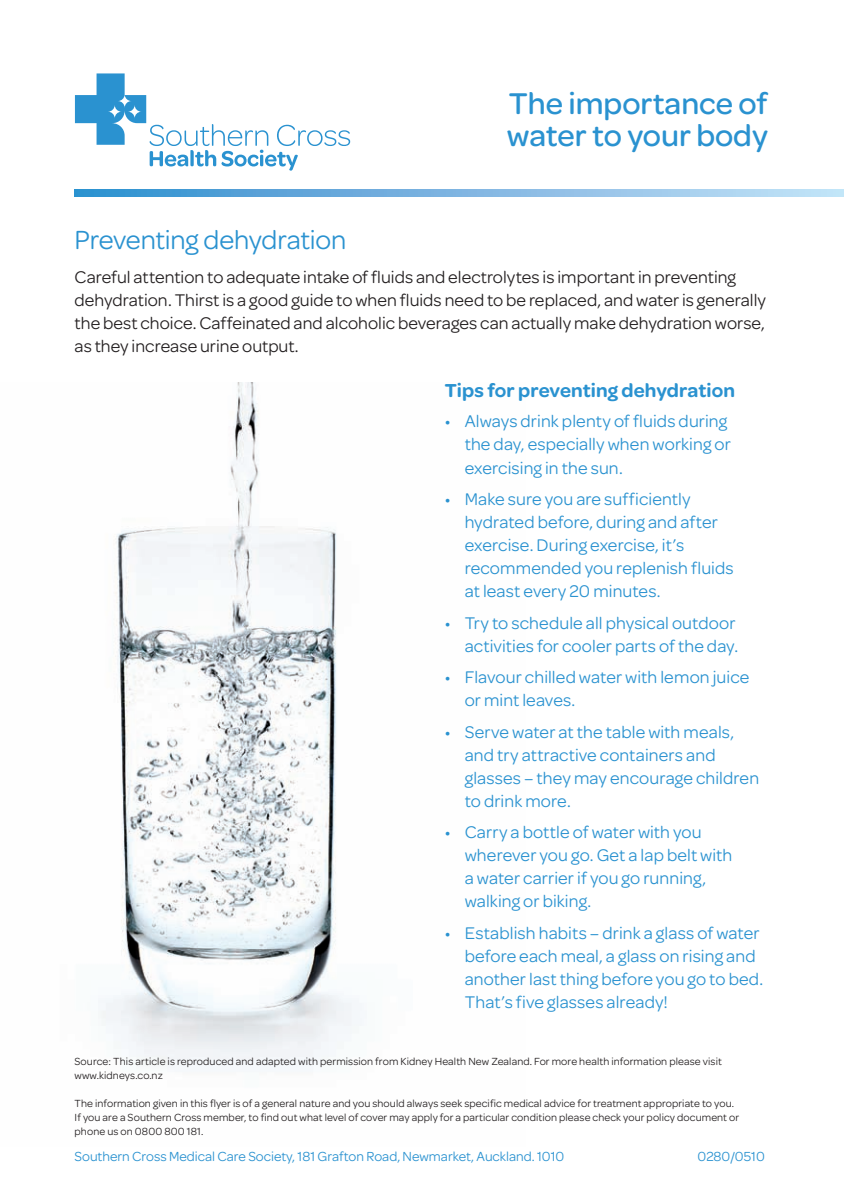
<style>
.page{position:relative;width:844px;height:1196px;background:#fff}
.page>*{position:absolute;margin:0;border:0;box-sizing:border-box;transform-origin:0 0}
.t1{font:500 32px/32px "Omnes";color:#2a92d0}
.t2{font:28px "Omnes";letter-spacing:-.01em;color:#2a92d0}
.t3{font:600 20px "Omnes";letter-spacing:.005em;color:#2a92d0}
.t4{font:18px/23px "Omnes";letter-spacing:.005em;color:#2a92d0}
.t5{font:18px/23px "Omnes";letter-spacing:.005em;color:#231f20}
.t6{font:14px "Omnes";color:#2a92d0}
.t7{font:11px/14px "Omnes";letter-spacing:.01em;color:#231f20}
</style>
<div class="page">
<svg style="left:75px;top:73px;width:275px;height:98px"></svg>
<svg style="left:75px;top:189px;width:769px;height:7px;background:#7cb7e2"></svg>
<img style="left:98px;top:382px;width:264px;height:686px">
<h1 class="t1" style="left:507px;top:87px;width:263px">The importance of water to your body</h1>
<h2 class="t2" style="left:75px;top:224px;width:273px">Preventing dehydration</h2>
<p class="t5" style="left:75px;top:266px;width:693px">Careful attention to adequate intake of fluids and electrolytes is important in preventing dehydration. Thirst is a good guide to when fluids need to be replaced, and water is generally the best choice. Caffeinated and alcoholic beverages can actually make dehydration worse, as they increase urine output.</p>
<p class="t3" style="left:445px;top:379px;width:292px">Tips for preventing dehydration</p>
<p class="t4" style="left:465px;top:410px;width:268px;text-indent:-20px">• Always drink plenty of fluids during the day, especially when working or exercising in the sun.</p>
<p class="t4" style="left:465px;top:487px;width:270px;text-indent:-20px">• Make sure you are sufficiently hydrated before, during and after exercise. During exercise, it’s recommended you replenish fluids at least every 20 minutes.</p>
<p class="t4" style="left:445px;top:611px;width:295px;text-align:right">• Try to schedule all physical outdoor activities for cooler parts of the day.</p>
<p class="t4" style="left:465px;top:665px;width:286px;text-indent:-20px">• Flavour chilled water with lemon juice or mint leaves.</p>
<p class="t4" style="left:465px;top:720px;width:296px;text-indent:-20px">• Serve water at the table with meals, and try attractive containers and glasses – they may encourage children to drink more.</p>
<p class="t4" style="left:465px;top:820px;width:269px;text-indent:-20px">• Carry a bottle of water with you wherever you go. Get a lap belt with a water carrier if you go running, walking or biking.</p>
<p class="t4" style="left:465px;top:921px;width:300px;text-indent:-20px">• Establish habits – drink a glass of water before each meal, a glass on rising and another last thing before you go to bed.<br>That’s five glasses already!</p>
<p class="t7" style="left:75px;top:1053px;width:649px">Source: This article is reproduced and adapted with permission from Kidney Health New Zealand. For more health information please visit www.kidneys.co.nz</p>
<p class="t7" style="left:75px;top:1095px;width:666px">The information given in this flyer is of a general nature and you should always seek specific medical advice for treatment appropriate to you.<br>If you are a Southern Cross member, to find out what level of cover may apply for a particular condition please check your policy document or phone us on 0800 800 181.</p>
<p class="t6" style="left:75px;top:1147px;width:491px">Southern Cross Medical Care Society, 181 Grafton Road, Newmarket, Auckland. 1010</p>
<p class="t6" style="left:697px;top:1147px;width:69px">0280/0510</p>
</div>
